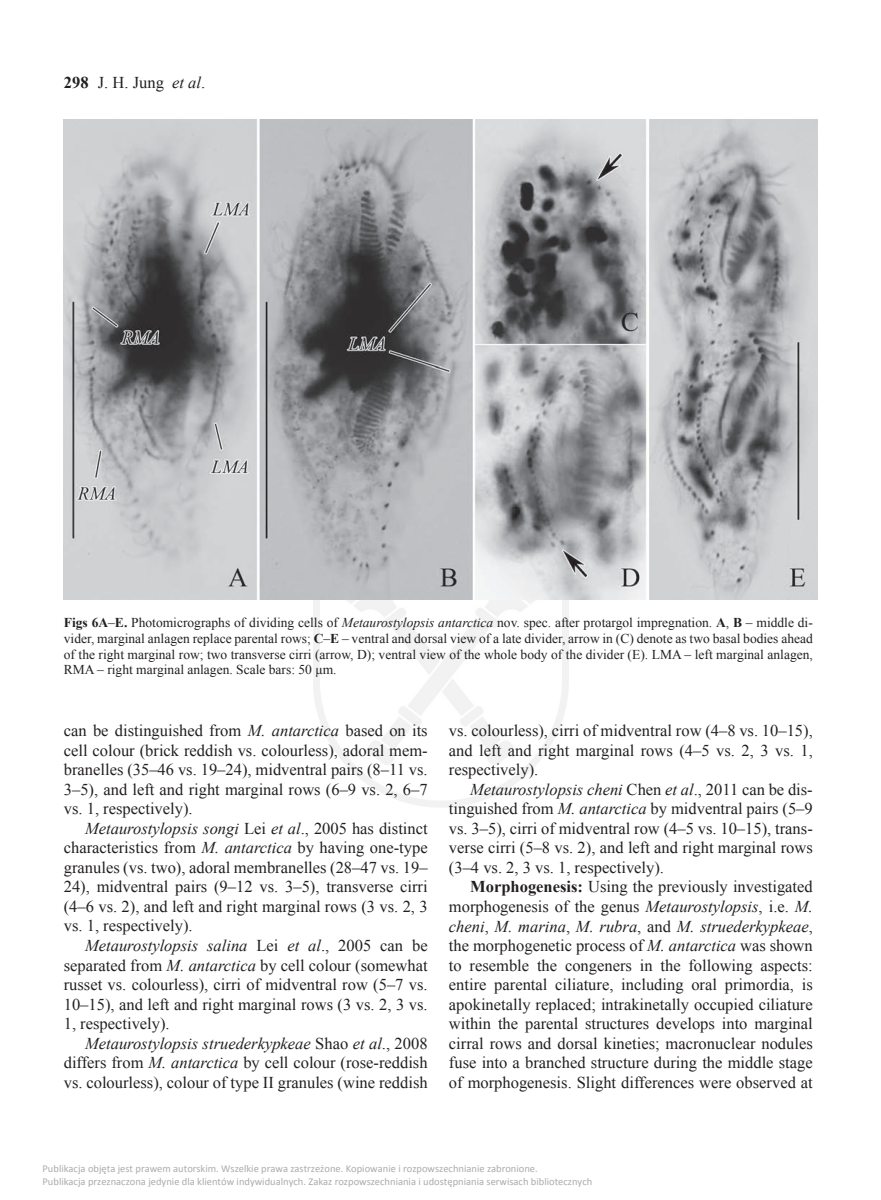
<style>
.page{position:relative;width:881px;height:1200px;background:#fff}
.page>*{position:absolute;margin:0;border:0;box-sizing:border-box;transform-origin:0 0}
.t1{font:16.5px/19.5px "Times New Roman";color:#231f20;text-align:justify}
.t2{font:13.5px/15.8px "Times New Roman";color:#231f20;text-align:justify}
.t3{font:10.5px/12.6px "Calibri";color:#ababab}
.s1{font-weight:700}
.s2{font-style:italic}
</style>
<div class="page">
<img style="left:64px;top:119px;width:752px;height:480px">
<p class="t1" style="left:64px;top:72px;width:143px"><span class="s1">298</span> J. H. Jung <span class="s2">et al</span>.</p>
<p class="t2" style="left:64px;top:614px;width:750px"><span class="s1">Figs 6A</span>–<span class="s1">E.</span> Photomicrographs of dividing cells of <span class="s2">Metaurostylopsis antarctica</span> nov. spec. after protargol impregnation. <span class="s1">A</span>, <span class="s1">B</span> – middle di&shy;vider, marginal anlagen replace parental rows; <span class="s1">C</span>–<span class="s1">E</span> – ventral and dorsal view of a late divider, arrow in (C) denote as two basal bodies ahead of the right marginal row; two transverse cirri (arrow, D); ventral view of the whole body of the divider (E). LMA – left marginal anlagen, RMA – right marginal anlagen. Scale bars: 50 μm.</p>
<p class="t1" style="left:64px;top:720px;width:365px">can be distinguished from <span class="s2">M. antarctica</span> based on its cell colour (brick reddish vs. colourless), adoral mem&shy;branelles (35–46 vs. 19–24), midventral pairs (8–11 vs.<br>3–5), and left and right marginal rows (6–9 vs. 2, 6–7 vs. 1, respectively).</p>
<p class="t1" style="left:64px;top:818px;width:365px;text-indent:21px"><span class="s2">Metaurostylopsis songi</span> Lei <span class="s2">et al</span>., 2005 has distinct characteristics from <span class="s2">M. antarctica</span> by having one-type granules (vs. two), adoral membranelles (28–47 vs. 19– 24), midventral pairs (9–12 vs. 3–5), transverse cirri (4–6 vs. 2), and left and right marginal rows (3 vs. 2, 3 vs. 1, respectively).</p>
<p class="t1" style="left:64px;top:935px;width:365px;text-indent:21px"><span class="s2">Metaurostylopsis salina</span> Lei <span class="s2">et al</span>., 2005 can be separated from <span class="s2">M. antarctica</span> by cell colour (somewhat russet vs. colourless), cirri of midventral row (5–7 vs.<br>10–15), and left and right marginal rows (3 vs. 2, 3 vs.<br>1, respectively).</p>
<p class="t1" style="left:64px;top:1032px;width:365px;text-indent:21px"><span class="s2">Metaurostylopsis struederkypkeae</span> Shao <span class="s2">et al</span>., 2008 differs from <span class="s2">M. antarctica</span> by cell colour (rose-reddish vs. colourless), colour of type II granules (wine reddish</p>
<p class="t1" style="left:449px;top:720px;width:365px">vs. colourless), cirri of midventral row (4–8 vs. 10–15), and left and right marginal rows (4–5 vs. 2, 3 vs. 1, respectively).</p>
<p class="t1" style="left:449px;top:779px;width:365px;text-indent:21px"><span class="s2">Metaurostylopsis cheni</span> Chen <span class="s2">et al</span>., 2011 can be dis&shy;tinguished from <span class="s2">M. antarctica</span> by midventral pairs (5–9 vs. 3–5), cirri of midventral row (4–5 vs. 10–15), trans&shy;verse cirri (5–8 vs. 2), and left and right marginal rows (3–4 vs. 2, 3 vs. 1, respectively).</p>
<p class="t1" style="left:449px;top:876px;width:365px;text-indent:21px"><span class="s1">Morphogenesis:</span> Using the previously investigated morphogenesis of the genus <span class="s2">Metaurostylopsis</span>, i.e. <span class="s2">M. cheni</span>, <span class="s2">M. marina</span>, <span class="s2">M. rubra</span>, and <span class="s2">M. struederkypkeae</span>, the morphogenetic process of <span class="s2">M. antarctica</span> was shown to resemble the congeners in the following aspects: entire parental ciliature, including oral primordia, is apokinetally replaced; intrakinetally occupied ciliature within the parental structures develops into marginal cirral rows and dorsal kineties; macronuclear nodules fuse into a branched structure during the middle stage of morphogenesis. Slight differences were observed at</p>
<p class="t3" style="left:43px;top:1161px;width:551px">Publikacja objęta jest prawem autorskim. Wszelkie prawa zastrzeżone. Kopiowanie i rozpowszechnianie zabronione.<br>Publikacja przeznaczona jedynie dla klientów indywidualnych. Zakaz rozpowszechniania i udostępniania serwisach bibliotecznych</p>
</div>
